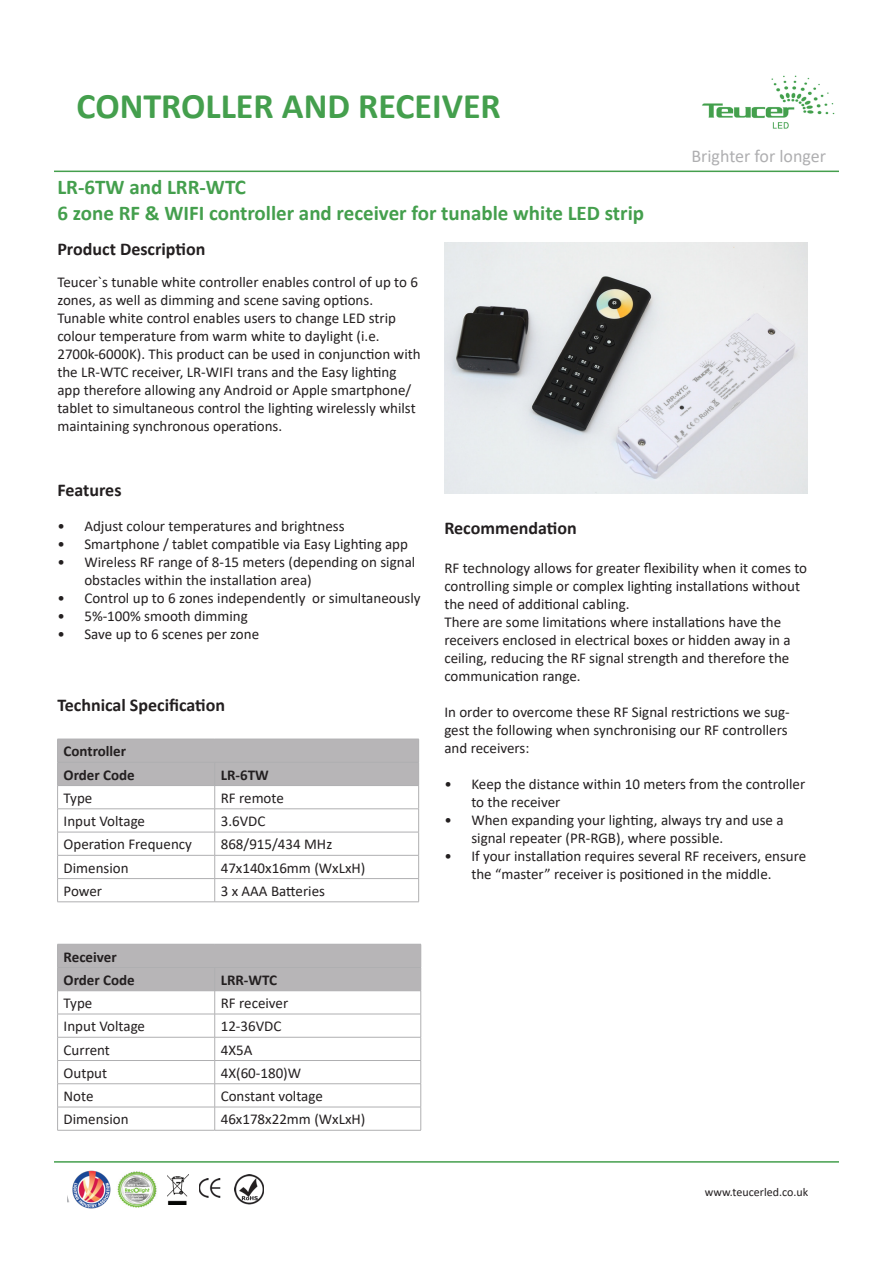
<style>
.page{position:relative;width:893px;height:1263px;background:#fff}
.page>*{position:absolute;margin:0;border:0;box-sizing:border-box;transform-origin:0 0}
.t1{font:700 36px "Calibri";color:#449f4d}
.t2{font:700 21px "Calibri";color:#449f4d}
.t3{font:700 18px "Calibri";color:#231f20}
.t4{font:18px "Calibri";color:#afafb1}
.t5{font:15px/18px "Calibri";color:#231f20}
.t6{font:700 15px "Calibri";color:#231f20}
.t7{font:12px "Calibri";color:#231f20}
</style>
<div class="page">
<img style="left:702px;top:75px;width:133px;height:54px">
<hr style="left:54px;top:171px;width:785px;height:1px;background:#449f4d">
<img style="left:68px;top:1170px;width:43px;height:39px">
<hr style="left:54px;top:1161px;width:785px;height:2px;background:#449f4d">
<img style="left:167px;top:1175px;width:21px;height:29px">
<img style="left:199px;top:1178px;width:21px;height:19px">
<img style="left:235px;top:1175px;width:29px;height:29px">
<img style="left:117px;top:1171px;width:40px;height:37px">
<svg style="left:57px;top:739px;width:362px;height:162px"></svg>
<hr style="left:57px;top:808px;width:158px;height:1px;background:#afafb1">
<hr style="left:215px;top:808px;width:204px;height:1px;background:#afafb1">
<hr style="left:57px;top:855px;width:158px;height:1px;background:#afafb1">
<hr style="left:215px;top:855px;width:204px;height:1px;background:#afafb1">
<hr style="left:57px;top:878px;width:158px;height:1px;background:#afafb1">
<hr style="left:215px;top:878px;width:204px;height:1px;background:#afafb1">
<hr style="left:57px;top:901px;width:158px;height:1px;background:#afafb1">
<hr style="left:215px;top:901px;width:204px;height:1px;background:#afafb1">
<svg style="left:57px;top:944px;width:365px;height:186px"></svg>
<hr style="left:57px;top:1083px;width:158px;height:1px;background:#afafb1">
<hr style="left:215px;top:1083px;width:206px;height:1px;background:#afafb1">
<hr style="left:57px;top:1107px;width:158px;height:1px;background:#afafb1">
<hr style="left:215px;top:1107px;width:206px;height:1px;background:#afafb1">
<hr style="left:57px;top:1130px;width:158px;height:1px;background:#afafb1">
<hr style="left:215px;top:1130px;width:206px;height:1px;background:#afafb1">
<img style="left:444px;top:242px;width:364px;height:251px">
<p class="t1" style="left:77px;top:81px;width:426px">CONTROLLER AND RECEIVER</p>
<p class="t2" style="left:57px;top:173px;width:190px">LR-6TW and LRR-WTC</p>
<p class="t2" style="left:57px;top:198px;width:588px">6 zone RF &amp; WIFI controller and receiver for tunable white LED strip</p>
<p class="t3" style="left:57px;top:236px;width:150px">Product Description</p>
<p class="t5" style="left:57px;top:272px;width:365px">Teucer`s tunable white controller enables control of up to 6 zones, as well as dimming and scene saving options.<br>Tunable white control enables users to change LED strip colour temperature from warm white to daylight (i.e.<br>2700k-6000K). This product can be used in conjunction with the LR-WTC receiver, LR-WIFI trans and the Easy lighting app therefore allowing any Android or Apple smartphone/ tablet to simultaneous control the lighting wirelessly whilst maintaining synchronous operations.</p>
<p class="t3" style="left:57px;top:477px;width:66px">Features</p>
<p class="t4" style="left:691px;top:143px;width:136px">Brighter for longer</p>
<p class="t5" style="left:57px;top:517px;width:289px">• Adjust colour temperatures and brightness</p>
<p class="t5" style="left:57px;top:535px;width:352px">• Smartphone / tablet compatible via Easy Lighting app</p>
<p class="t5" style="left:84px;top:553px;width:332px;text-indent:-27px">• Wireless RF range of 8-15 meters (depending on signal obstacles within the installation area)</p>
<p class="t5" style="left:57px;top:589px;width:365px">• Control up to 6 zones independently or simultaneously</p>
<p class="t5" style="left:57px;top:607px;width:192px">• 5%-100% smooth dimming</p>
<p class="t5" style="left:57px;top:625px;width:203px">• Save up to 6 scenes per zone</p>
<p class="t3" style="left:57px;top:692px;width:169px">Technical Specification</p>
<p class="t6" style="left:64px;top:741px;width:64px">Controller</p>
<p class="t6" style="left:64px;top:764px;width:73px">Order Code</p>
<p class="t6" style="left:221px;top:764px;width:49px">LR-6TW</p>
<p class="t5" style="left:64px;top:788px;width:30px">Type</p>
<p class="t5" style="left:221px;top:788px;width:65px">RF remote</p>
<p class="t5" style="left:64px;top:812px;width:83px">Input Voltage</p>
<p class="t5" style="left:221px;top:812px;width:46px">3.6VDC</p>
<p class="t5" style="left:64px;top:835px;width:130px">Operation Frequency</p>
<p class="t5" style="left:221px;top:835px;width:113px">868/915/434 MHz</p>
<p class="t5" style="left:64px;top:858px;width:67px">Dimension</p>
<p class="t5" style="left:221px;top:858px;width:146px">47x140x16mm (WxLxH)</p>
<p class="t5" style="left:64px;top:881px;width:40px">Power</p>
<p class="t5" style="left:221px;top:881px;width:106px">3 x AAA Batteries</p>
<p class="t6" style="left:64px;top:946px;width:55px">Receiver</p>
<p class="t6" style="left:64px;top:969px;width:73px">Order Code</p>
<p class="t6" style="left:221px;top:969px;width:58px">LRR-WTC</p>
<p class="t5" style="left:64px;top:994px;width:30px">Type</p>
<p class="t5" style="left:221px;top:994px;width:69px">RF receiver</p>
<p class="t5" style="left:64px;top:1017px;width:83px">Input Voltage</p>
<p class="t5" style="left:221px;top:1017px;width:62px">12-36VDC</p>
<p class="t5" style="left:64px;top:1040px;width:48px">Current</p>
<p class="t5" style="left:221px;top:1040px;width:33px">4X5A</p>
<p class="t5" style="left:64px;top:1063px;width:45px">Output</p>
<p class="t5" style="left:221px;top:1063px;width:82px">4X(60-180)W</p>
<p class="t5" style="left:64px;top:1087px;width:31px">Note</p>
<p class="t5" style="left:221px;top:1087px;width:104px">Constant voltage</p>
<p class="t5" style="left:64px;top:1110px;width:67px">Dimension</p>
<p class="t5" style="left:221px;top:1110px;width:146px">46x178x22mm (WxLxH)</p>
<p class="t3" style="left:444px;top:516px;width:134px">Recommendation</p>
<p class="t5" style="left:444px;top:558px;width:364px">RF technology allows for greater flexibility when it comes to controlling simple or complex lighting installations without the need of additional cabling.</p>
<p class="t5" style="left:444px;top:612px;width:348px">There are some limitations where installations have the receivers enclosed in electrical boxes or hidden away in a ceiling, reducing the RF signal strength and therefore the communication range.</p>
<p class="t5" style="left:444px;top:702px;width:347px">In order to overcome these RF Signal restrictions we sug&shy;gest the following when synchronising our RF controllers and receivers:</p>
<p class="t5" style="left:471px;top:774px;width:335px;text-indent:-27px">• Keep the distance within 10 meters from the controller to the receiver</p>
<p class="t5" style="left:471px;top:810px;width:314px;text-indent:-27px">• When expanding your lighting, always try and use a signal repeater (PR-RGB), where possible.</p>
<p class="t5" style="left:444px;top:846px;width:363px;text-align:center">• If your installation requires several RF receivers, ensure the “master” receiver is positioned in the middle.</p>
<p class="t7" style="left:705px;top:1183px;width:105px">www.teucerled.co.uk</p>
</div>
